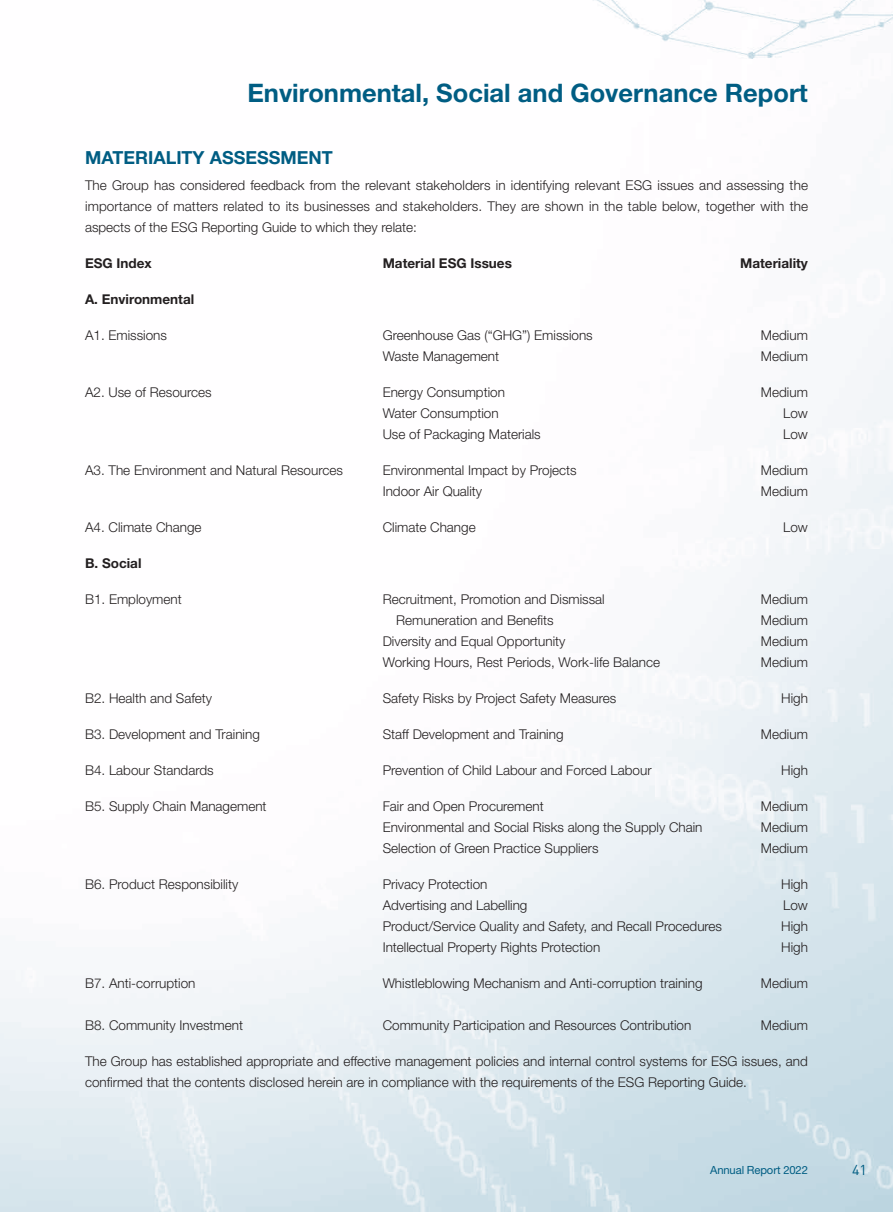
<style>
.page{position:relative;width:893px;height:1212px;background:#fff}
.page>*{position:absolute;margin:0;border:0;box-sizing:border-box;transform-origin:0 0}
.t1{font:700 25.5px "Helvetica Neue LT Std";color:#005d83}
.t2{font:700 18px "Helvetica Neue LT Std";color:#005d83}
.t3{font:14.25px "DINOT";color:#005d83}
.t4{font:300 13.5px/21px "Helvetica Neue LT Std";color:#231f20;text-align:justify}
.t5{font:700 13.5px "Helvetica Neue LT Std";color:#231f20}
.t6{font:11.25px "Helvetica Neue LT Std";letter-spacing:-.01em;color:#005d83}
</style>
<div class="page">
<img style="left:0;top:0;width:893px;height:1212px">
<h1 class="t1" style="left:247px;top:77px;width:562px">Environmental, Social and Governance Report</h1>
<h2 class="t2" style="left:85px;top:146px;width:249px">MATERIALITY ASSESSMENT</h2>
<p class="t4" style="left:85px;top:174px;width:725px">The Group has considered feedback from the relevant stakeholders in identifying relevant ESG issues and assessing the importance of matters related to its businesses and stakeholders. They are shown in the table below, together with the aspects of the ESG Reporting Guide to which they relate:</p>
<p class="t5" style="left:85px;top:254px;width:68px">ESG Index</p>
<p class="t5" style="left:383px;top:254px;width:131px">Material ESG Issues</p>
<p class="t5" style="left:740px;top:254px;width:69px">Materiality</p>
<p class="t5" style="left:85px;top:290px;width:111px">A. Environmental</p>
<p class="t4" style="left:85px;top:324px;width:83px">A1. Emissions</p>
<p class="t4" style="left:383px;top:324px;width:212px">Greenhouse Gas (“GHG”) Emissions</p>
<p class="t4" style="left:761px;top:324px;width:48px">Medium</p>
<p class="t4" style="left:383px;top:345px;width:118px">Waste Management</p>
<p class="t4" style="left:761px;top:345px;width:48px">Medium</p>
<p class="t4" style="left:85px;top:381px;width:128px">A2. Use of Resources</p>
<p class="t4" style="left:383px;top:381px;width:124px">Energy Consumption</p>
<p class="t4" style="left:761px;top:381px;width:48px">Medium</p>
<p class="t4" style="left:383px;top:402px;width:118px">Water Consumption</p>
<p class="t4" style="left:783px;top:402px;width:26px">Low</p>
<p class="t4" style="left:383px;top:423px;width:160px">Use of Packaging Materials</p>
<p class="t4" style="left:783px;top:423px;width:26px">Low</p>
<p class="t4" style="left:85px;top:459px;width:259px">A3. The Environment and Natural Resources</p>
<p class="t4" style="left:383px;top:459px;width:196px">Environmental Impact by Projects</p>
<p class="t4" style="left:761px;top:459px;width:48px">Medium</p>
<p class="t4" style="left:383px;top:480px;width:101px">Indoor Air Quality</p>
<p class="t4" style="left:761px;top:480px;width:48px">Medium</p>
<p class="t4" style="left:85px;top:516px;width:118px">A4. Climate Change</p>
<p class="t4" style="left:383px;top:516px;width:95px">Climate Change</p>
<p class="t4" style="left:783px;top:516px;width:26px">Low</p>
<p class="t5" style="left:85px;top:554px;width:58px">B. Social</p>
<p class="t4" style="left:85px;top:588px;width:98px">B1. Employment</p>
<p class="t4" style="left:383px;top:588px;width:224px">Recruitment, Promotion and Dismissal</p>
<p class="t4" style="left:761px;top:588px;width:48px">Medium</p>
<p class="t4" style="left:396px;top:609px;width:159px">Remuneration and Benefits</p>
<p class="t4" style="left:761px;top:609px;width:48px">Medium</p>
<p class="t4" style="left:383px;top:630px;width:184px">Diversity and Equal Opportunity</p>
<p class="t4" style="left:761px;top:630px;width:48px">Medium</p>
<p class="t4" style="left:383px;top:651px;width:279px">Working Hours, Rest Periods, Work-life Balance</p>
<p class="t4" style="left:761px;top:651px;width:48px">Medium</p>
<p class="t4" style="left:85px;top:687px;width:129px">B2. Health and Safety</p>
<p class="t4" style="left:383px;top:687px;width:235px">Safety Risks by Project Safety Measures</p>
<p class="t4" style="left:781px;top:687px;width:28px">High</p>
<p class="t4" style="left:85px;top:723px;width:176px">B3. Development and Training</p>
<p class="t4" style="left:383px;top:723px;width:182px">Staff Development and Training</p>
<p class="t4" style="left:761px;top:723px;width:48px">Medium</p>
<p class="t4" style="left:85px;top:759px;width:130px">B4. Labour Standards</p>
<p class="t4" style="left:383px;top:759px;width:270px">Prevention of Child Labour and Forced Labour</p>
<p class="t4" style="left:781px;top:759px;width:28px">High</p>
<p class="t4" style="left:85px;top:795px;width:183px">B5. Supply Chain Management</p>
<p class="t4" style="left:383px;top:795px;width:163px">Fair and Open Procurement</p>
<p class="t4" style="left:761px;top:795px;width:48px">Medium</p>
<p class="t4" style="left:383px;top:816px;width:321px">Environmental and Social Risks along the Supply Chain</p>
<p class="t4" style="left:761px;top:816px;width:48px">Medium</p>
<p class="t4" style="left:383px;top:837px;width:217px">Selection of Green Practice Suppliers</p>
<p class="t4" style="left:761px;top:837px;width:48px">Medium</p>
<p class="t4" style="left:85px;top:873px;width:155px">B6. Product Responsibility</p>
<p class="t4" style="left:383px;top:873px;width:106px">Privacy Protection</p>
<p class="t4" style="left:781px;top:873px;width:28px">High</p>
<p class="t4" style="left:383px;top:894px;width:146px">Advertising and Labelling</p>
<p class="t4" style="left:783px;top:894px;width:26px">Low</p>
<p class="t4" style="left:383px;top:915px;width:341px">Product/Service Quality and Safety, and Recall Procedures</p>
<p class="t4" style="left:781px;top:915px;width:28px">High</p>
<p class="t4" style="left:383px;top:936px;width:219px">Intellectual Property Rights Protection</p>
<p class="t4" style="left:781px;top:936px;width:28px">High</p>
<p class="t4" style="left:85px;top:972px;width:112px">B7. Anti-corruption</p>
<p class="t4" style="left:383px;top:972px;width:321px">Whistleblowing Mechanism and Anti-corruption training</p>
<p class="t4" style="left:761px;top:972px;width:48px">Medium</p>
<p class="t4" style="left:85px;top:1014px;width:160px">B8. Community Investment</p>
<p class="t4" style="left:383px;top:1014px;width:310px">Community Participation and Resources Contribution</p>
<p class="t4" style="left:761px;top:1014px;width:48px">Medium</p>
<p class="t4" style="left:85px;top:1050px;width:724px">The Group has established appropriate and effective management policies and internal control systems for ESG issues, and confirmed that the contents disclosed herein are in compliance with the requirements of the ESG Reporting Guide.</p>
<p class="t6" style="left:710px;top:1163px;width:99px">Annual Report 2022</p>
<p class="t3" style="left:852px;top:1159px;width:16px">41</p>
</div>
